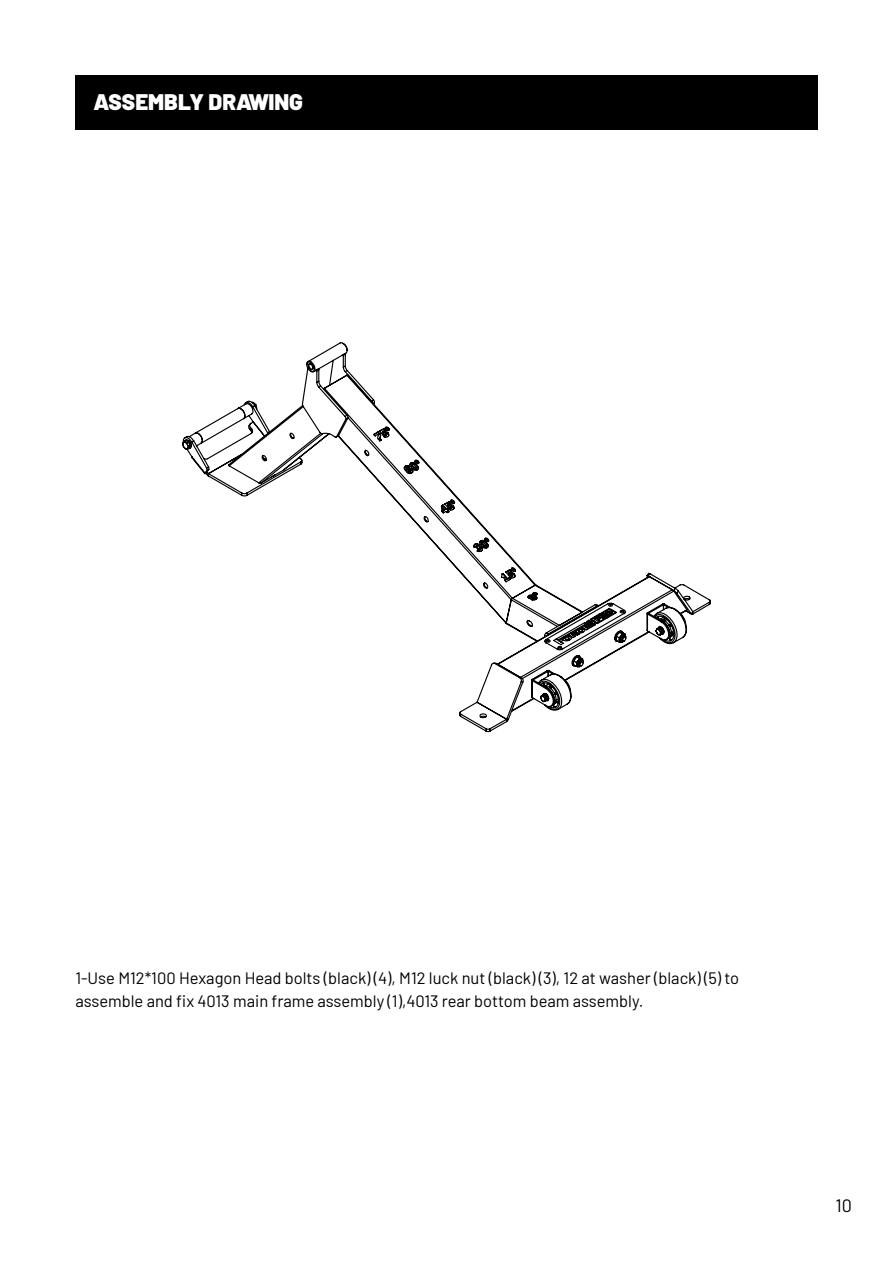
<style>
.page{position:relative;width:893px;height:1263px;background:#fff}
.page>*{position:absolute;margin:0;border:0;box-sizing:border-box;transform-origin:0 0}
.t1{font:900 22.5px "Barlow";color:#fff}
.t2{font:18px "Barlow";color:#000}
.t3{font:16.5px "Barlow";color:#000}
</style>
<div class="page">
<svg style="left:182px;top:342px;width:529px;height:391px"></svg>
<div style="left:75px;top:75px;width:743px;height:54px;background:#000"></div>
<p class="t1" style="left:94px;top:88px;width:211px">ASSEMBLY DRAWING</p>
<p class="t3" style="left:75px;top:966px;width:665px">1-Use M12*100 Hexagon Head bolts (black) (4), M12 luck nut (black) (3), 12 at washer (black) (5) to</p>
<p class="t3" style="left:75px;top:989px;width:570px">assemble and fix 4013 main frame assembly (1),4013 rear bottom beam assembly.</p>
<p class="t2" style="left:835px;top:1192px;width:18px">10</p>
</div>
